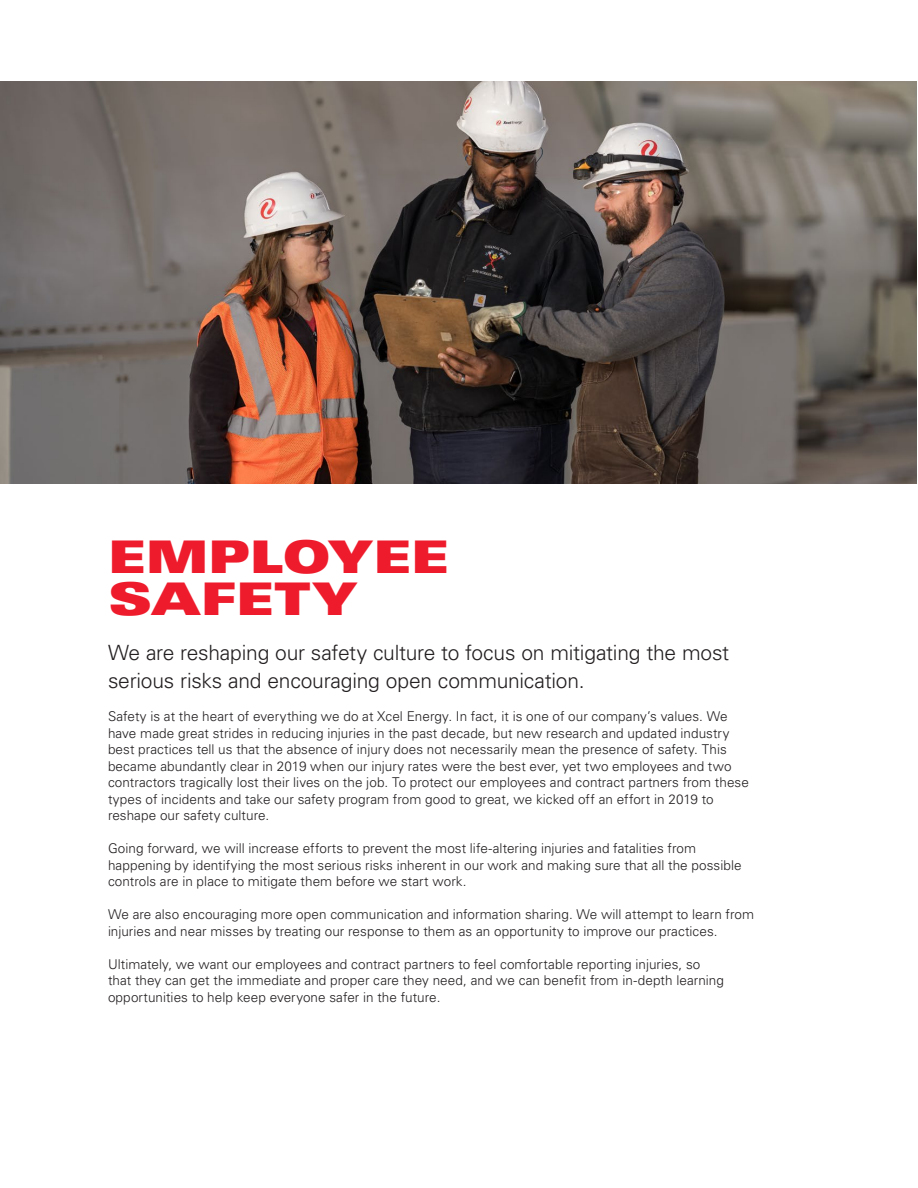
<style>
.page{position:relative;width:918px;height:1188px;background:#fff}
.page>*{position:absolute;margin:0;border:0;box-sizing:border-box;transform-origin:0 0}
._93_30pt_red{font:45px/42px "Univers LT Std X Black Ex";color:#ee1b2c}
.subHEAD_14pt_light{font:300 21px/28.5px "Univers LT Std";letter-spacing:-.01em;color:#231f20}
.body_copy{font:300 13.5px/16.5px "Univers LT Std";letter-spacing:.005em;color:#231f20}
</style>
<div class="page">
<img style="left:0;top:81px;width:917px;height:402px">
<p class="_93_30pt_red" style="left:108px;top:535px;width:343px">EMPLOYEE<br>SAFETY</p>
<p class="subHEAD_14pt_light" style="left:108px;top:638px;width:623px">We are reshaping our safety culture to focus on mitigating the most serious risks and encouraging open communication.</p>
<p class="body_copy" style="left:108px;top:708px;width:642px">Safety is at the heart of everything we do at Xcel Energy. In fact, it is one of our company’s values. We have made great strides in reducing injuries in the past decade, but new research and updated industry best practices tell us that the absence of injury does not necessarily mean the presence of safety. This became abundantly clear in 2019 when our injury rates were the best ever, yet two employees and two contractors tragically lost their lives on the job. To protect our employees and contract partners from these types of incidents and take our safety program from good to great, we kicked off an effort in 2019 to reshape our safety culture.</p>
<p class="body_copy" style="left:108px;top:840px;width:635px">Going forward, we will increase efforts to prevent the most life-altering injuries and fatalities from happening by identifying the most serious risks inherent in our work and making sure that all the possible controls are in place to mitigate them before we start work.</p>
<p class="body_copy" style="left:108px;top:906px;width:648px">We are also encouraging more open communication and information sharing. We will attempt to learn from injuries and near misses by treating our response to them as an opportunity to improve our practices.</p>
<p class="body_copy" style="left:108px;top:956px;width:618px">Ultimately, we want our employees and contract partners to feel comfortable reporting injuries, so that they can get the immediate and proper care they need, and we can benefit from in-depth learning opportunities to help keep everyone safer in the future.</p>
</div>
